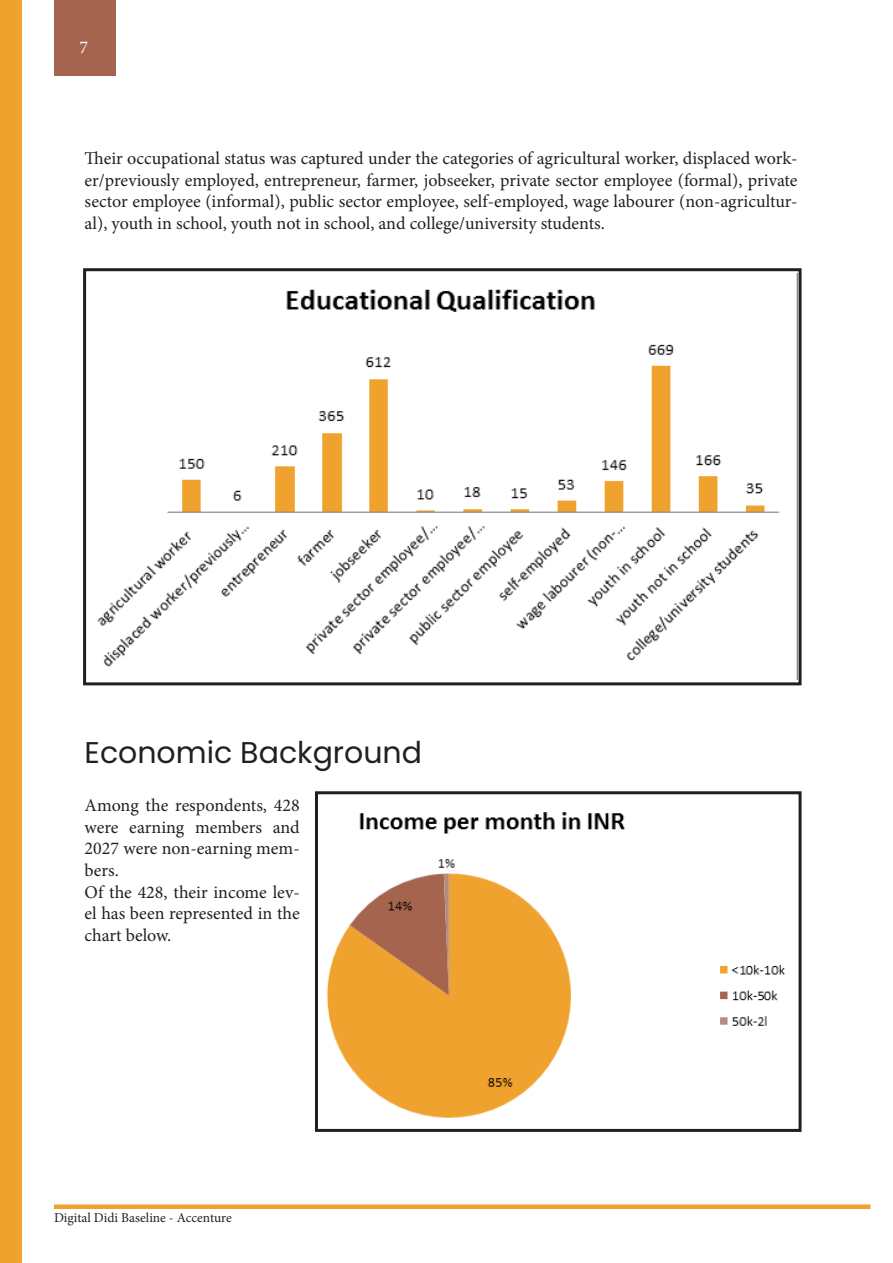
<style>
.page{position:relative;width:893px;height:1263px;background:#fff}
.page>*{position:absolute;margin:0;border:0;box-sizing:border-box;transform-origin:0 0}
.t1{font:30px "Poppins";color:#231f20}
.t2{font:18px/21.6px "Minion Pro";color:#231f20;text-align:justify}
.t3{font:18px "Minion Pro";color:#fff}
.t4{font:13.5px "Minion Pro";color:#231f20}
</style>
<div class="page">
<div style="left:0;top:0;width:22px;height:1263px;background:#f0a22e"></div>
<div style="left:54px;top:0;width:61px;height:75px;background:#a5644e"></div>
<div style="left:54px;top:1204px;width:816px;height:5px;background:#f0a22e"></div>
<img style="left:97px;top:273px;width:700px;height:406px">
<img style="left:326px;top:812px;width:459px;height:306px">
<div style="left:315px;top:791px;width:486px;height:341px;border:3px solid #231f20"></div>
<div style="left:83px;top:268px;width:718px;height:417px;border:3px solid #231f20"></div>
<p class="t3" style="left:79px;top:36px;width:10px">7</p>
<p class="t2" style="left:85px;top:148px;width:714px">Their occupational status was captured under the categories of agricultural worker, displaced work&shy;er/previously employed, entrepreneur, farmer, jobseeker, private sector employee (formal), private sector employee (informal), public sector employee, self-employed, wage labourer (non-agricultur&shy;al), youth in school, youth not in school, and college/university students.</p>
<p class="t1" style="left:85px;top:735px;width:339px">Economic Background</p>
<p class="t2" style="left:85px;top:795px;width:217px">Among the respondents, 428 were earning members and 2027 were non-earning mem&shy;bers.</p>
<p class="t2" style="left:85px;top:881px;width:217px">Of the 428, their income lev&shy;el has been represented in the chart below.</p>
<p class="t4" style="left:54px;top:1209px;width:179px">Digital Didi Baseline - Accenture</p>
</div>
